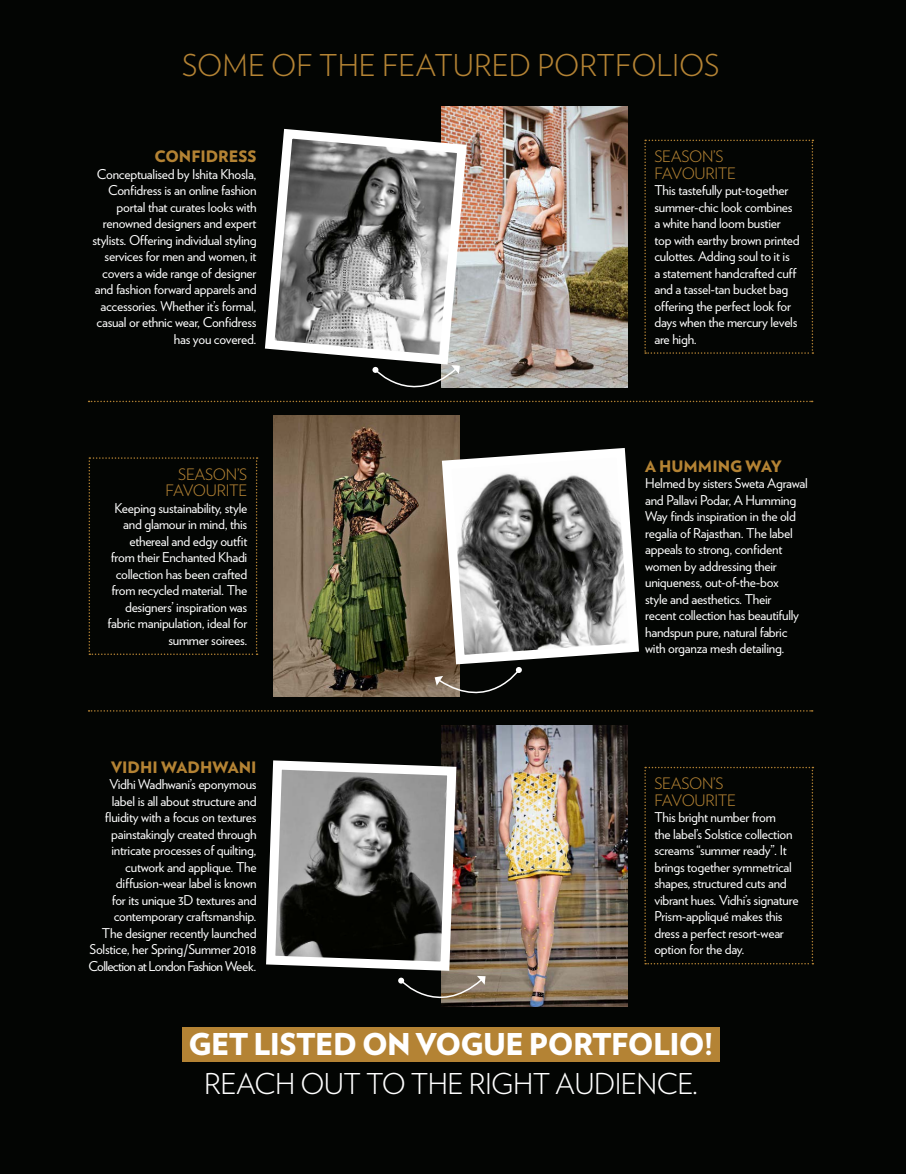
<style>
.page{position:relative;width:906px;height:1174px;background:#030503}
.page>*{position:absolute;margin:0;border:0;box-sizing:border-box;transform-origin:0 0}
.t1{font:300 30px "Verlag";color:#b48334}
.t2{font:900 30px "Verlag";letter-spacing:-.02em;color:#fff}
.t3{font:300 28.65px "Verlag";letter-spacing:-.02em;color:#fff}
.t4{font:300 15.75px/16.5px "Verlag";letter-spacing:-.02em;color:#b48334}
.t5{font:900 15.75px "Verlag";color:#b48334}
.t6{font:13.5px/16.5px "Verlag";letter-spacing:-.02em;color:#fff;text-align:right}
</style>
<div class="page">
<img style="left:442px;top:106px;width:185px;height:259px">
<img style="left:274px;top:416px;width:186px;height:251px">
<img style="left:442px;top:725px;width:185px;height:281px">
<svg style="left:266px;top:755px;width:195px;height:220px"></svg>
<svg style="left:264px;top:124px;width:207px;height:241px;background:#8c8a89"></svg>
<svg style="left:437px;top:443px;width:202px;height:224px;background:#868583"></svg>
<svg style="left:398px;top:976px;width:87px;height:31px"></svg>
<svg style="left:89px;top:667px;width:723px;height:45px"></svg>
<svg style="left:89px;top:365px;width:723px;height:38px"></svg>
<svg style="left:644px;top:140px;width:169px;height:214px"></svg>
<svg style="left:644px;top:767px;width:169px;height:197px"></svg>
<svg style="left:89px;top:457px;width:169px;height:198px"></svg>
<div style="left:182px;top:1026px;width:537px;height:35px;background:#b48334"></div>
<h1 class="t1" style="left:182px;top:43px;width:539px">SOME OF THE FEATURED PORTFOLIOS</h1>
<p class="t5" style="left:154px;top:143px;width:104px">CONFIDRESS</p>
<p class="t6" style="left:92px;top:165px;width:166px">Conceptualised by Ishita Khosla,<br>Confidress is an online fashion portal that curates looks with renowned designers and expert stylists. Offering individual styling services for men and women, it covers a wide range of designer and fashion forward apparels and accessories. Whether it’s formal, casual or ethnic wear, Confidress has you covered.</p>
<p class="t4" style="left:166px;top:465px;width:83px;text-align:right">SEASON’S<br>FAVOURITE</p>
<p class="t6" style="left:108px;top:499px;width:141px">Keeping sustainability, style and glamour in mind, this ethereal and edgy outfit from their Enchanted Khadi collection has been crafted from recycled material. The designers’ inspiration was fabric manipulation, ideal for summer soirees.</p>
<p class="t5" style="left:111px;top:754px;width:147px">VIDHI WADHWANI</p>
<p class="t6" style="left:88px;top:775px;width:170px">Vidhi Wadhwani’s eponymous label is all about structure and fluidity with a focus on textures painstakingly created through intricate processes of quilting, cutwork and applique. The diffusion-wear label is known<br>for its unique 3D textures and contemporary craftsmanship.<br>The designer recently launched<br>Solstice, her Spring/Summer 2018<br>Collection at London Fashion Week.</p>
<p class="t4" style="left:654px;top:147px;width:83px">SEASON’S<br>FAVOURITE</p>
<p class="t6" style="left:654px;top:181px;width:147px;text-align:left">This tastefully put-together summer-chic look combines a white hand loom bustier top with earthy brown printed culottes. Adding soul to it is<br>a statement handcrafted cuff and a tassel-tan bucket bag offering the perfect look for days when the mercury levels are high.</p>
<p class="t5" style="left:645px;top:453px;width:138px">A HUMMING WAY</p>
<p class="t6" style="left:645px;top:474px;width:164px;text-align:left">Helmed by sisters Sweta Agrawal and Pallavi Podar, A Humming<br>Way finds inspiration in the old regalia of Rajasthan. The label appeals to strong, confident women by addressing their uniqueness, out-of-the-box<br>style and aesthetics. Their<br>recent collection has beautifully handspun pure, natural fabric with organza mesh detailing.</p>
<p class="t4" style="left:654px;top:774px;width:83px">SEASON’S<br>FAVOURITE</p>
<p class="t6" style="left:654px;top:808px;width:146px;text-align:left">This bright number from<br>the label’s Solstice collection screams “summer ready”. It brings together symmetrical shapes, structured cuts and vibrant hues. Vidhi’s signature<br>Prism-appliqué makes this dress a perfect resort-wear option for the day.</p>
<h1 class="t2" style="left:188px;top:1019px;width:526px">GET LISTED ON VOGUE PORTFOLIO!</h1>
<h2 class="t3" style="left:204px;top:1062px;width:495px">REACH OUT TO THE RIGHT AUDIENCE.</h2>
</div>
